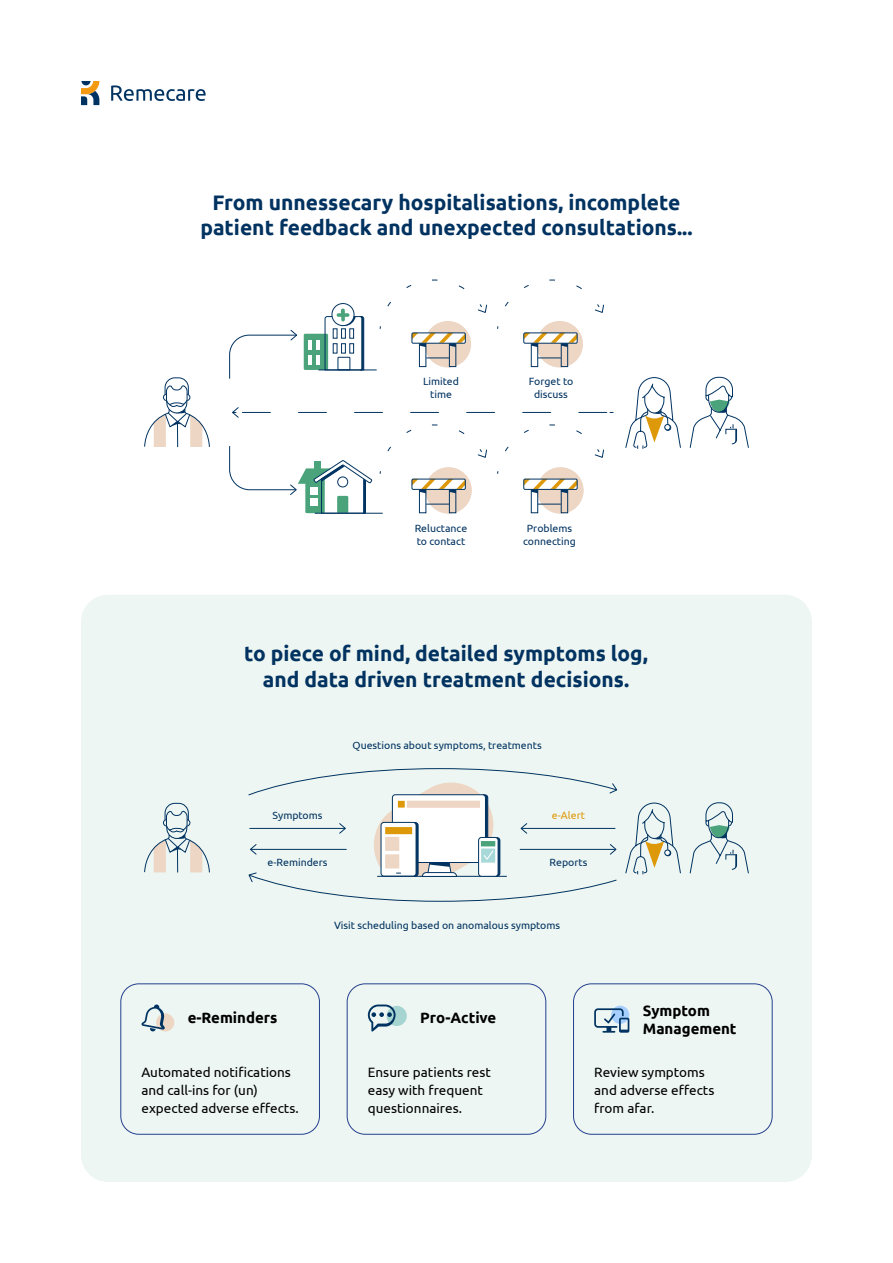
<style>
.page{position:relative;width:893px;height:1263px;background:#fff}
.page>*{position:absolute;margin:0;border:0;box-sizing:border-box;transform-origin:0 0}
.t1{font:700 21px/25.2px "Ubuntu";color:#013260;text-align:center}
.t2{font:700 15px/18px "Ubuntu";color:#000}
.t3{font:13.5px/18px "Ubuntu";color:#000}
.t4{font:10.5px/12.6px "Ubuntu";color:#013260;text-align:center}
.t5{font:10.5px "Ubuntu";color:#df980b}
</style>
<div class="page">
<svg style="left:111px;top:85px;width:95px;height:16px"></svg>
<svg style="left:81px;top:81px;width:18px;height:24px"></svg>
<div style="left:81px;top:595px;width:731px;height:587px;background:#edf6f2;border-radius:27px"></div>
<svg style="left:229px;top:279px;width:384px;height:235px"></svg>
<svg style="left:625px;top:376px;width:124px;height:73px"></svg>
<svg style="left:144px;top:377px;width:66px;height:70px"></svg>
<svg style="left:144px;top:789px;width:605px;height:86px"></svg>
<svg style="left:248px;top:768px;width:369px;height:134px"></svg>
<div style="left:387px;top:1006px;width:20px;height:20px;background:#a6d4d1;border-radius:50%"></div>
<svg style="left:368px;top:1004px;width:28px;height:27px"></svg>
<div style="left:347px;top:983px;width:199px;height:152px;border:1px solid #25408f;border-radius:18px"></div>
<div style="left:156px;top:1013px;width:18px;height:18px;background:#edd6c4;border-radius:50%"></div>
<svg style="left:141px;top:1004px;width:24px;height:28px"></svg>
<div style="left:120px;top:983px;width:200px;height:152px;border:1px solid #25408f;border-radius:18px"></div>
<div style="left:611px;top:1006px;width:18px;height:18px;background:#a6cfff;border-radius:50%"></div>
<svg style="left:594px;top:1008px;width:35px;height:25px"></svg>
<div style="left:573px;top:983px;width:200px;height:152px;border:1px solid #25408f;border-radius:18px"></div>
<h1 class="t1" style="left:200px;top:190px;width:494px">From unnessecary hospitalisations, incomplete patient feedback and unexpected consultations...</h1>
<p class="t4" style="left:423px;top:375px;width:37px">Limited time</p>
<p class="t4" style="left:415px;top:522px;width:54px;text-align:left">Reluctance to contact</p>
<p class="t4" style="left:529px;top:375px;width:46px">Forget to discuss</p>
<p class="t4" style="left:523px;top:522px;width:54px">Problems connecting</p>
<h1 class="t1" style="left:244px;top:641px;width:405px">to piece of mind, detailed symptoms log, and data driven treatment decisions.</h1>
<p class="t4" style="left:353px;top:738px;width:191px">Questions about symptoms, treatments</p>
<p class="t4" style="left:273px;top:809px;width:51px">Symptoms</p>
<p class="t5" style="left:552px;top:809px;width:34px">e-Alert</p>
<p class="t4" style="left:268px;top:856px;width:61px">e-Reminders</p>
<p class="t4" style="left:550px;top:856px;width:39px">Reports</p>
<h2 class="t2" style="left:188px;top:1008px;width:91px">e-Reminders</h2>
<p class="t3" style="left:141px;top:1062px;width:159px">Automated notifications and call-ins for (un) expected adverse effects.</p>
<p class="t4" style="left:334px;top:919px;width:228px">Visit scheduling based on anomalous symptoms</p>
<h2 class="t2" style="left:420px;top:1008px;width:77px">Pro-Active</h2>
<p class="t3" style="left:368px;top:1062px;width:125px">Ensure patients rest easy with frequent questionnaires.</p>
<h2 class="t2" style="left:643px;top:1001px;width:95px">Symptom<br>Management</h2>
<p class="t3" style="left:594px;top:1062px;width:122px">Review symptoms and adverse effects from afar.</p>
</div>
